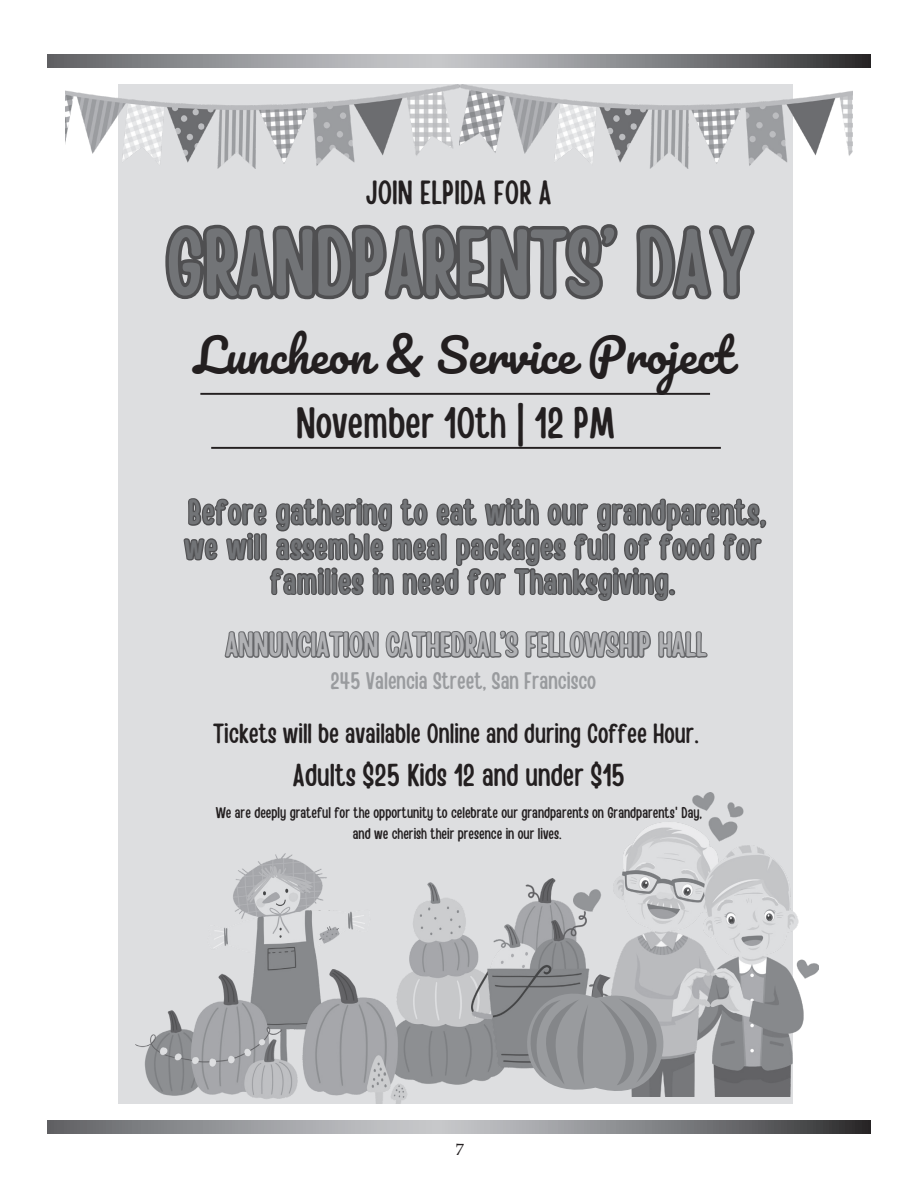
<style>
.page{position:relative;width:918px;height:1188px;background:#fff}
.page>*{position:absolute;margin:0;border:0;box-sizing:border-box;transform-origin:0 0}
.t1{font:93px "Handy Casual Condensed";color:#727477}
.t2{font:46.35px "Pacifico";color:#231f20}
.t3{font:43.5px "Handy Casual Condensed";color:#231f20}
.t4{font:34.5px/34.7px "Handy Casual Condensed";letter-spacing:.03em;color:#727477;text-align:center}
.t5{font:33.6px "Handy Casual Condensed";color:#b1b2b5}
.t6{font:33.3px "Handy Casual Condensed";color:#231f20}
.t7{font:31.5px "Handy Casual Condensed";color:#231f20}
.t8{font:27.6px "Handy Casual Condensed";color:#231f20}
.t9{font:23.85px "Handy Casual Condensed";color:#999b9e}
.t10{font:16.5px "Palatino Linotype";color:#231f20}
.t11{font:15.45px/21.1px "Handy Casual Condensed";color:#231f20;text-align:center}
</style>
<div class="page">
<svg style="left:47px;top:1120px;width:824px;height:14px;background:#8b8c8f"></svg>
<svg style="left:47px;top:54px;width:824px;height:14px;background:#8b8c8f"></svg>
<div style="left:118px;top:85px;width:674px;height:1018px;background:#dddee0"></div>
<img style="left:65px;top:85px;width:788px;height:84px">
<img style="left:135px;top:854px;width:361px;height:249px">
<img style="left:471px;top:879px;width:102px;height:194px">
<img style="left:573px;top:792px;width:245px;height:304px">
<svg style="left:496px;top:968px;width:192px;height:129px;background:#9b9d9f"></svg>
<svg style="left:165px;top:224px;width:590px;height:76px"></svg>
<svg style="left:200px;top:392px;width:567px;height:136px"></svg>
<svg style="left:183px;top:419px;width:581px;height:239px"></svg>
<svg style="left:268px;top:454px;width:409px;height:149px"></svg>
<h3 class="t6" style="left:366px;top:172px;width:187px">JOIN ELPIDA FOR A</h3>
<h1 class="t1" style="left:166px;top:206px;width:587px">GRANDPARENTS’ DAY</h1>
<h2 class="t2" style="left:194px;top:330px;width:540px">Luncheon &amp; Service Project</h2>
<h3 class="t3" style="left:296px;top:396px;width:320px">November 10th | 12 PM</h3>
<h3 class="t4" style="left:184px;top:496px;width:583px">Before gathering to eat with our grandparents, we will assemble meal packages full of food for families in need for Thanksgiving.</h3>
<h3 class="t5" style="left:225px;top:624px;width:483px">ANNUNCIATION CATHEDRAL’S FELLOWSHIP HALL</h3>
<h3 class="t9" style="left:330px;top:666px;width:267px">245 Valencia Street, San Francisco</h3>
<h3 class="t8" style="left:213px;top:717px;width:487px">Tickets will be available Online and during Coffee Hour.</h3>
<h3 class="t7" style="left:293px;top:756px;width:334px">Adults $25 Kids 12 and under $15</h3>
<p class="t11" style="left:216px;top:803px;width:488px">We are deeply grateful for the opportunity to celebrate our grandparents on Grandparents' Day, and we cherish their presence in our lives.</p>
<p class="t10" style="left:456px;top:1138px;width:10px">7</p>
</div>
